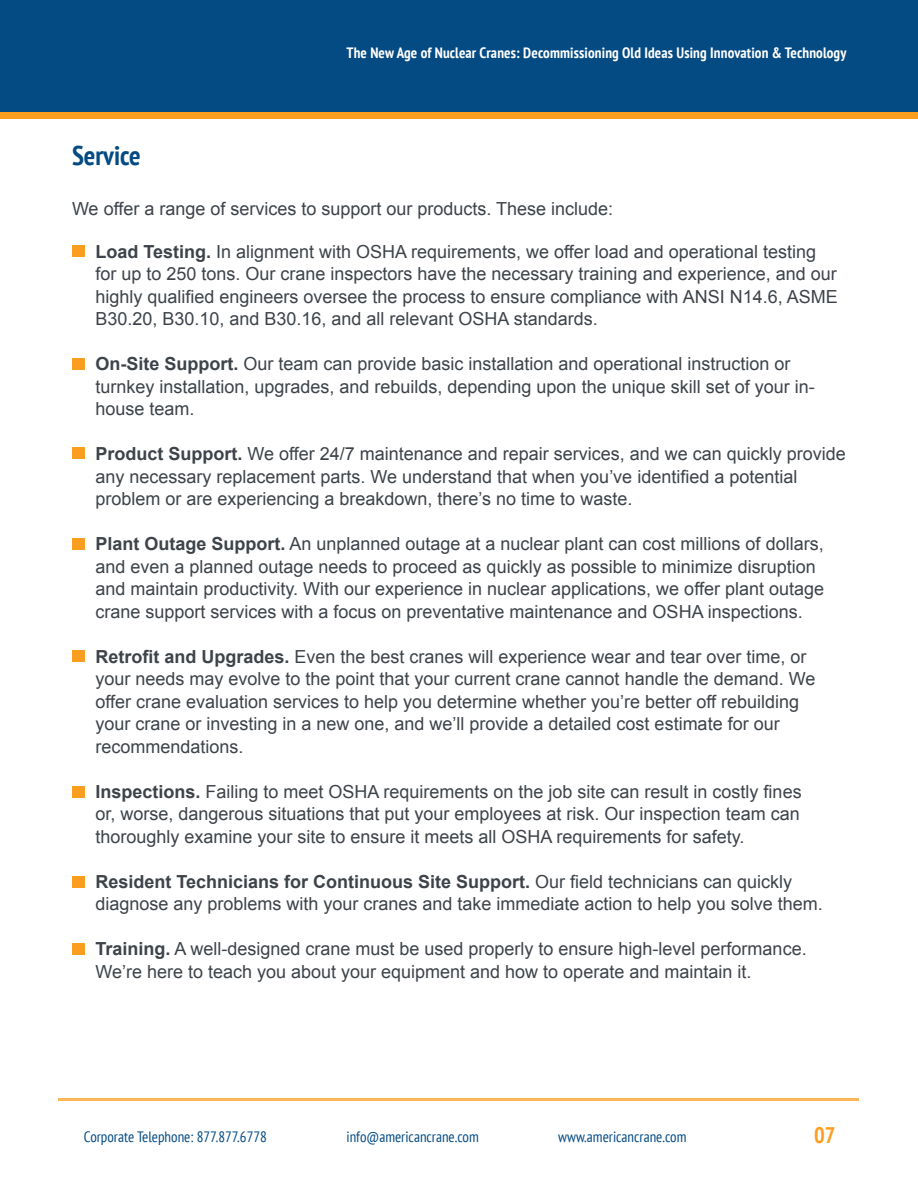
<style>
.page{position:relative;width:918px;height:1188px;background:#fff}
.page>*{position:absolute;margin:0;border:0;box-sizing:border-box;transform-origin:0 0}
.H2{font:700 condensed 27px "PT Sans";color:#044b84}
.t1{font:700 condensed 22.5px "PT Sans";color:#fb9e20}
.body{font:18px/22.5px "Arial";color:#3d4349}
.t2{font:condensed 15px "PT Sans";color:#044b84}
.t3{font:700 condensed 15px "PT Sans";letter-spacing:.01em;color:#fff}
.s1{font-weight:700}
</style>
<div class="page">
<div style="left:0;top:102px;width:918px;height:16px;background:#fb9e20"></div>
<div style="left:0;top:0;width:918px;height:112px;background:#044b84"></div>
<hr style="left:59px;top:1098px;width:800px;height:2px;background:#fb9e20">
<div style="left:72px;top:245px;width:13px;height:12px;background:#fb9e20"></div>
<div style="left:72px;top:358px;width:13px;height:12px;background:#fb9e20"></div>
<div style="left:72px;top:447px;width:13px;height:12px;background:#fb9e20"></div>
<div style="left:72px;top:538px;width:13px;height:12px;background:#fb9e20"></div>
<div style="left:72px;top:650px;width:13px;height:12px;background:#fb9e20"></div>
<div style="left:72px;top:786px;width:13px;height:12px;background:#fb9e20"></div>
<div style="left:72px;top:876px;width:13px;height:12px;background:#fb9e20"></div>
<div style="left:72px;top:943px;width:13px;height:12px;background:#fb9e20"></div>
<h3 class="H2" style="left:72px;top:138px;width:70px">Service</h3>
<p class="t3" style="left:346px;top:43px;width:502px">The New Age of Nuclear Cranes: Decommissioning Old Ideas Using Innovation &amp; Technology</p>
<p class="body" style="left:72px;top:197px;width:543px">We offer a range of services to support our products. These include:</p>
<p class="body" style="left:95px;top:240px;width:744px"><span class="s1">Load Testing.</span> In alignment with OSHA requirements, we offer load and operational testing for up to 250 tons. Our crane inspectors have the necessary training and experience, and our highly qualified engineers oversee the process to ensure compliance with ANSI N14.6, ASME B30.20, B30.10, and B30.16, and all relevant OSHA standards.</p>
<p class="body" style="left:95px;top:353px;width:721px"><span class="s1">On-Site Support.</span> Our team can provide basic installation and operational instruction or turnkey installation, upgrades, and rebuilds, depending upon the unique skill set of your in&shy;house team.</p>
<p class="body" style="left:95px;top:443px;width:752px"><span class="s1">Product Support.</span> We offer 24/7 maintenance and repair services, and we can quickly provide any necessary replacement parts. We understand that when you’ve identified a potential problem or are experiencing a breakdown, there’s no time to waste.</p>
<p class="body" style="left:95px;top:533px;width:730px"><span class="s1">Plant Outage Support.</span> An unplanned outage at a nuclear plant can cost millions of dollars, and even a planned outage needs to proceed as quickly as possible to minimize disruption and maintain productivity. With our experience in nuclear applications, we offer plant outage crane support services with a focus on preventative maintenance and OSHA inspections.</p>
<p class="body" style="left:95px;top:645px;width:722px"><span class="s1">Retrofit and Upgrades.</span> Even the best cranes will experience wear and tear over time, or your needs may evolve to the point that your current crane cannot handle the demand. We offer crane evaluation services to help you determine whether you’re better off rebuilding your crane or investing in a new one, and we’ll provide a detailed cost estimate for our recommendations.</p>
<p class="body" style="left:95px;top:780px;width:708px;text-align:justify"><span class="s1">Inspections.</span> Failing to meet OSHA requirements on the job site can result in costly fines or, worse, dangerous situations that put your employees at risk. Our inspection team can thoroughly examine your site to ensure it meets all OSHA requirements for safety.</p>
<p class="body" style="left:95px;top:870px;width:729px"><span class="s1">Resident Technicians for Continuous Site Support.</span> Our field technicians can quickly diagnose any problems with your cranes and take immediate action to help you solve them.</p>
<p class="body" style="left:95px;top:938px;width:713px"><span class="s1">Training.</span> A well-designed crane must be used properly to ensure high-level performance.<br>We’re here to teach you about your equipment and how to operate and maintain it.</p>
<p class="t2" style="left:84px;top:1127px;width:184px">Corporate Telephone: 877.877.6778</p>
<p class="t2" style="left:346px;top:1127px;width:134px">info@americancrane.com</p>
<p class="t2" style="left:558px;top:1127px;width:130px">www.americancrane.com</p>
<p class="t1" style="left:814px;top:1120px;width:23px">07</p>
</div>
